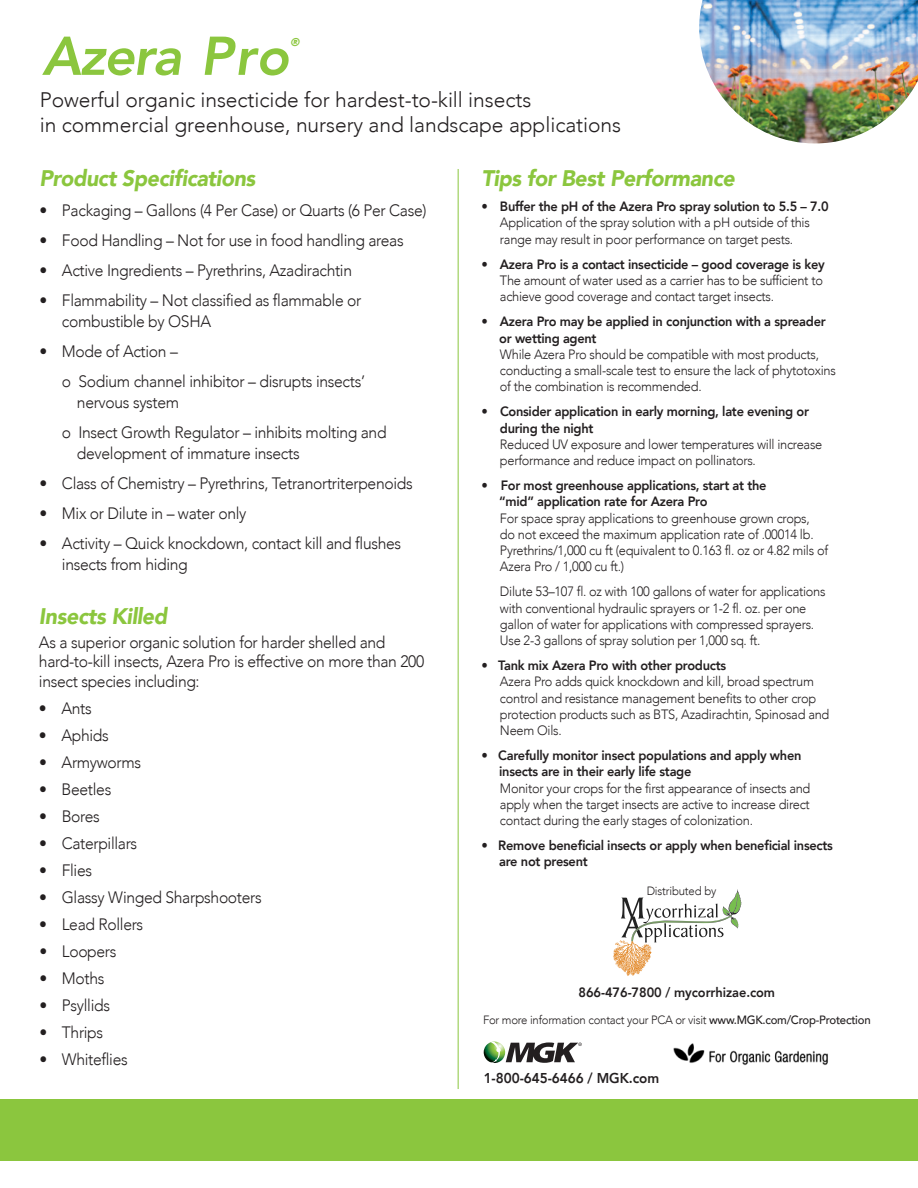
<style>
.page{position:relative;width:918px;height:1188px;background:#fff}
.page>*{position:absolute;margin:0;border:0;box-sizing:border-box;transform-origin:0 0}
.t1{font:italic 800 54px "Avenir";letter-spacing:-.03em;color:#8bc63e}
.t2{font:italic 900 22.5px "Avenir";letter-spacing:-.02em;color:#8bc63e;scale:.95 1}
.t3{font:300 21px/25.5px "Avenir";letter-spacing:-.005em;color:#231f20}
.t4{font:300 16.5px/21px "Avenir";letter-spacing:-.02em;color:#231f20;scale:.95 1}
.t5{font:800 14.25px "Avenir";letter-spacing:-.005em;color:#231f20;scale:.95 1}
.t6{font:300 13.5px/16.2px "Avenir";letter-spacing:-.02em;color:#231f20;scale:.95 1}
.t7{font:800 13.5px/16.2px "Avenir";letter-spacing:-.02em;color:#231f20;scale:.95 1}
.t8{font:300 12px "Avenir";letter-spacing:-.02em;color:#231f20;scale:.95 1}
.t9{font:italic 800 11.25px "Avenir";color:#8bc63e}
.s1{font-weight:800}
.s2{font-weight:500}
</style>
<div class="page">
<hr style="left:458px;top:169px;width:1px;height:920px;background:#8bc63e">
<div style="left:0;top:1100px;width:918px;height:61px;background:#8bc63e"></div>
<img style="left:699px;top:0;width:219px;height:143px">
<svg style="left:484px;top:1042px;width:98px;height:21px"></svg>
<img style="left:673px;top:1043px;width:155px;height:22px">
<svg style="left:613px;top:889px;width:128px;height:87px"></svg>
<h1 class="t1" style="left:42px;top:24px;width:248px">Azera Pro</h1>
<p class="t9" style="left:290px;top:35px;width:11px">®</p>
<h3 class="t3" style="left:40px;top:87px;width:583px">Powerful organic insecticide for hardest-to-kill insects<br>in commercial greenhouse, nursery and landscape applications</h3>
<h2 class="t2" style="left:40px;top:160px;width:229px">Product Specifications</h2>
<p class="t4" style="left:40px;top:200px;width:409px">• Packaging – Gallons (4 Per Case) or Quarts (6 Per Case)</p>
<p class="t4" style="left:40px;top:230px;width:385px">• Food Handling – Not for use in food handling areas</p>
<p class="t4" style="left:40px;top:260px;width:331px">• Active Ingredients – Pyrethrins, Azadirachtin</p>
<p class="t4" style="left:62px;top:290px;width:317px;text-indent:-22px">• Flammability – Not classified as flammable or combustible by OSHA</p>
<p class="t4" style="left:62px;top:336px;width:321px;line-height:30px;text-indent:-22px">• Mode of Action –<br>o Sodium channel inhibitor – disrupts insects’</p>
<p class="t4" style="left:62px;top:387px;width:343px;line-height:30px;text-indent:15px">nervous system<br>o Insect Growth Regulator – inhibits molting and</p>
<p class="t4" style="left:77px;top:443px;width:236px">development of immature insects</p>
<p class="t4" style="left:40px;top:473px;width:394px">• Class of Chemistry – Pyrethrins, Tetranortriterpenoids</p>
<p class="t4" style="left:40px;top:503px;width:219px">• Mix or Dilute in – water only</p>
<p class="t4" style="left:62px;top:533px;width:359px;text-indent:-22px">• Activity – Quick knockdown, contact kill and flushes insects from hiding</p>
<h2 class="t2" style="left:39px;top:597px;width:137px">Insects Killed</h2>
<p class="t4" style="left:39px;top:632px;width:407px;line-height:19.5px">As a superior organic solution for harder shelled and hard-to-kill insects, Azera Pro is effective on more than 200 insect species including:</p>
<p class="t4" style="left:39px;top:697px;width:57px">• Ants</p>
<p class="t4" style="left:39px;top:724px;width:75px">• Aphids</p>
<p class="t4" style="left:39px;top:751px;width:109px">• Armyworms</p>
<p class="t4" style="left:39px;top:778px;width:78px">• Beetles</p>
<p class="t4" style="left:39px;top:805px;width:65px">• Bores</p>
<p class="t4" style="left:39px;top:832px;width:105px">• Caterpillars</p>
<p class="t4" style="left:39px;top:859px;width:57px">• Flies</p>
<p class="t4" style="left:39px;top:886px;width:236px">• Glassy Winged Sharpshooters</p>
<p class="t4" style="left:39px;top:913px;width:111px">• Lead Rollers</p>
<p class="t4" style="left:39px;top:940px;width:83px">• Loopers</p>
<p class="t4" style="left:39px;top:967px;width:70px">• Moths</p>
<p class="t4" style="left:39px;top:994px;width:76px">• Psyllids</p>
<p class="t4" style="left:39px;top:1021px;width:69px">• Thrips</p>
<p class="t4" style="left:39px;top:1048px;width:94px">• Whiteflies</p>
<h2 class="t2" style="left:482px;top:160px;width:268px">Tips for Best Performance</h2>
<p class="t6" style="left:500px;top:198px;width:348px;text-indent:-18px">• <span class="s1">Buffer the pH of the Azera Pro spray solution to 5.5 – 7.0<br></span>Application of the spray solution with a pH outside of this range may result in poor performance on target pests.</p>
<p class="t7" style="left:482px;top:256px;width:363px">• Azera Pro is a contact insecticide – good coverage is key</p>
<p class="t6" style="left:500px;top:272px;width:341px">The amount of water used as a carrier has to be sufficient to achieve good coverage and contact target insects.</p>
<p class="t7" style="left:499px;top:314px;width:345px;text-indent:-18px">• Azera Pro may be applied in conjunction with a spreader or wetting agent</p>
<p class="t6" style="left:500px;top:346px;width:355px">While Azera Pro should be compatible with most products, conducting a small-scale test to ensure the lack of phytotoxins of the combination is recommended.</p>
<p class="t7" style="left:500px;top:404px;width:327px;text-indent:-18px">• Consider application in early morning, late evening or during the night</p>
<p class="t6" style="left:500px;top:436px;width:341px">Reduced UV exposure and lower temperatures will increase performance and reduce impact on pollinators.</p>
<p class="t7" style="left:499px;top:477px;width:283px;text-indent:-18px">• For most greenhouse applications, start at the “mid” application rate for Azera Pro</p>
<p class="t6" style="left:500px;top:510px;width:347px">For space spray applications to greenhouse grown crops, do not exceed the maximum application rate of .00014 lb.<br>Pyrethrins/1,000 cu ft (equivalent to 0.163 fl. oz or 4.82 mils of Azera Pro / 1,000 cu ft.)</p>
<p class="t6" style="left:500px;top:584px;width:344px">Dilute 53–107 fl. oz with 100 gallons of water for applications with conventional hydraulic sprayers or 1-2 fl. oz. per one gallon of water for applications with compressed sprayers.<br>Use 2-3 gallons of spray solution per 1,000 sq. ft.</p>
<p class="t7" style="left:482px;top:657px;width:259px">• Tank mix Azera Pro with other products</p>
<p class="t6" style="left:500px;top:674px;width:348px">Azera Pro adds quick knockdown and kill, broad spectrum control and resistance management benefits to other crop protection products such as BTS, Azadirachtin, Spinosad and Neem Oils.</p>
<p class="t7" style="left:499px;top:747px;width:320px;text-indent:-18px">• Carefully monitor insect populations and apply when insects are in their early life stage</p>
<p class="t6" style="left:500px;top:780px;width:328px;text-align:justify">Monitor your crops for the first appearance of insects and apply when the target insects are active to increase direct contact during the early stages of colonization.</p>
<p class="t7" style="left:499px;top:837px;width:353px;text-indent:-18px">• Remove beneficial insects or apply when beneficial insects are not present</p>
<p class="t8" style="left:647px;top:883px;width:75px">Distributed by</p>
<p class="t7" style="left:579px;top:984px;width:208px">866-476-7800 / mycorrhizae.com</p>
<p class="t8" style="left:483px;top:1013px;width:410px">For more information contact your PCA or visit <span class="s2">www.MGK.com/Crop-Protection</span></p>
<p class="t5" style="left:484px;top:1067px;width:186px">1-800-645-6466 / MGK.com</p>
</div>
